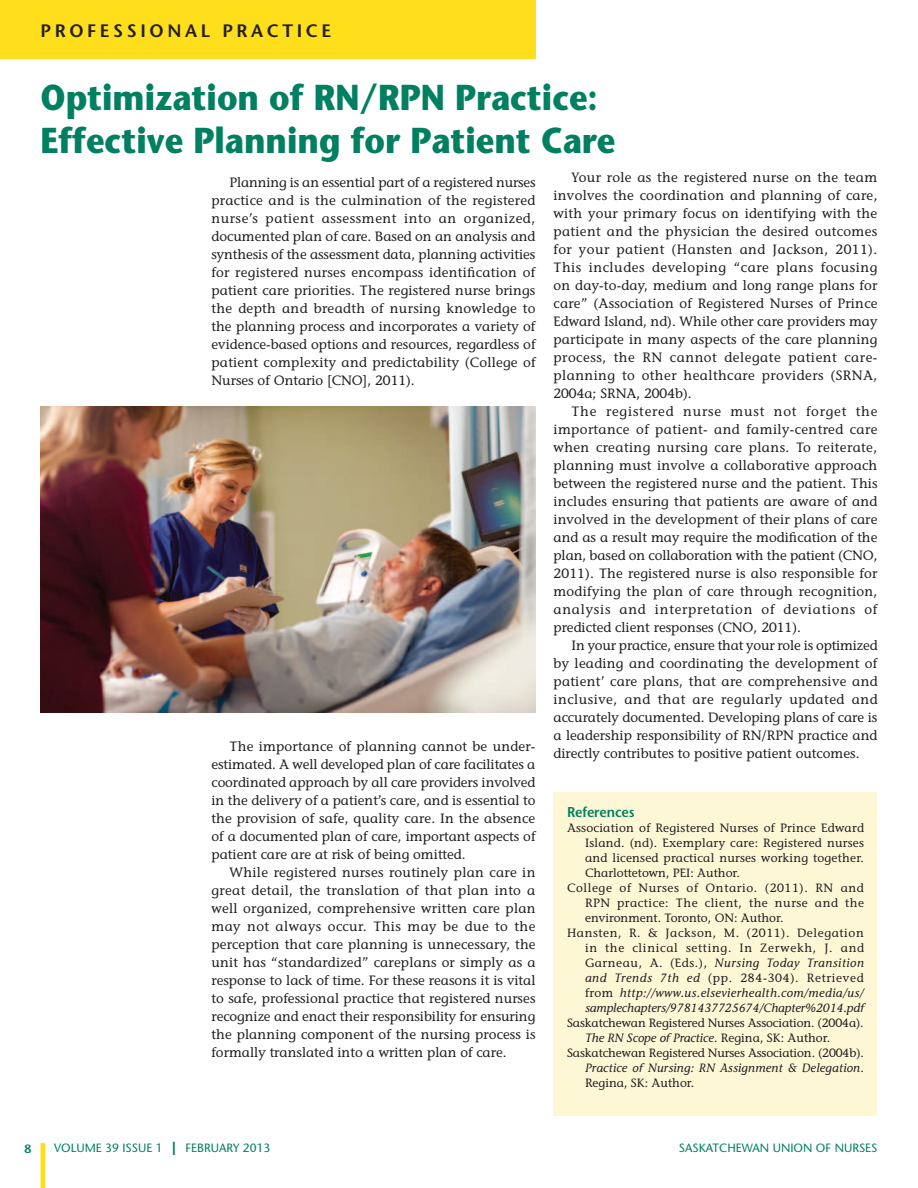
<style>
.page{position:relative;width:918px;height:1188px;background:#fff}
.page>*{position:absolute;margin:0;border:0;box-sizing:border-box;transform-origin:0 0}
.head{font:700 36px/43.2px "Stone Sans";color:#008061;scale:.9 1}
.t1{font:600 18px "Stone Sans";letter-spacing:.2em;color:#231f20}
.text{font:600 14.25px "Stone Sans";letter-spacing:-.01em;color:#008061;scale:.95 1}
.text-2{font:13.5px/18px "Stone Informal";color:#231f20;text-align:justify}
.indent{font:12px/15px "Stone Informal";color:#231f20;text-align:justify}
.indent-2{font:italic 12px/15px "Stone Informal";color:#231f20;text-align:justify}
.t2{font:12px "Stone Sans";color:#008061}
.t3{font:600 12px "Stone Sans";color:#008061}
.s1{font-style:normal}
.s2{font-style:italic}
.s3{font-weight:700;font-size:18px}
</style>
<div class="page">
<div style="left:40px;top:1143px;width:5px;height:45px;background:#ffdf1b"></div>
<div style="left:0;top:0;width:536px;height:58px;background:#ffdf1b"></div>
<img style="left:40px;top:407px;width:496px;height:306px">
<div style="left:554px;top:792px;width:324px;height:324px;background:#fef7d6"></div>
<p class="t1" style="left:40px;top:19px;width:292px">PROFESSIONAL PRACTICE</p>
<p class="head" style="left:40px;top:75px;width:640px">Optimization of RN/RPN Practice:<br>Effective Planning for Patient Care</p>
<p class="text-2" style="left:212px;top:173px;width:326px;text-indent:18px">Planning is an essential part of a registered nurses practice and is the culmination of the registered nurse’s patient assessment into an organized, documented plan of care. Based on an analysis and synthesis of the assessment data, planning activities for registered nurses encompass identification of patient care priorities. The registered nurse brings the depth and breadth of nursing knowledge to the planning process and incorporates a variety of evidence-based options and resources, regardless of patient complexity and predictability (College of Nurses of Ontario [CNO], 2011).</p>
<p class="text-2" style="left:554px;top:168px;width:326px;text-indent:18px">Your role as the registered nurse on the team involves the coordination and planning of care, with your primary focus on identifying with the patient and the physician the desired outcomes for your patient (Hansten and Jackson, 2011).<br>This includes developing “care plans focusing on day-to-day, medium and long range plans for care” (Association of Registered Nurses of Prince Edward Island, nd). While other care providers may participate in many aspects of the care planning process, the RN cannot delegate patient care&shy;planning to other healthcare providers (SRNA, 2004a; SRNA, 2004b).</p>
<p class="text-2" style="left:554px;top:402px;width:326px;text-indent:18px">The registered nurse must not forget the importance of patient- and family-centred care when creating nursing care plans. To reiterate, planning must involve a collaborative approach between the registered nurse and the patient. This includes ensuring that patients are aware of and involved in the development of their plans of care and as a result may require the modification of the plan, based on collaboration with the patient (CNO, 2011). The registered nurse is also responsible for modifying the plan of care through recognition, analysis and interpretation of deviations of predicted client responses (CNO, 2011).</p>
<p class="text-2" style="left:554px;top:636px;width:326px;text-indent:18px">In your practice, ensure that your role is optimized by leading and coordinating the development of patient’ care plans, that are comprehensive and inclusive, and that are regularly updated and accurately documented. Developing plans of care is a leadership responsibility of RN/RPN practice and directly contributes to positive patient outcomes.</p>
<p class="text-2" style="left:212px;top:737px;width:326px;text-indent:18px">The importance of planning cannot be under&shy;estimated. A well developed plan of care facilitates a coordinated approach by all care providers involved in the delivery of a patient’s care, and is essential to the provision of safe, quality care. In the absence of a documented plan of care, important aspects of patient care are at risk of being omitted.</p>
<p class="text-2" style="left:212px;top:863px;width:326px;text-indent:18px">While registered nurses routinely plan care in great detail, the translation of that plan into a well organized, comprehensive written care plan may not always occur. This may be due to the perception that care planning is unnecessary, the unit has “standardized” careplans or simply as a response to lack of time. For these reasons it is vital to safe, professional practice that registered nurses recognize and enact their responsibility for ensuring the planning component of the nursing process is formally translated into a written plan of care.</p>
<p class="text" style="left:567px;top:803px;width:73px">References</p>
<p class="indent" style="left:585px;top:820px;width:281px;text-indent:-18px">Association of Registered Nurses of Prince Edward Island. (nd). Exemplary care: Registered nurses and licensed practical nurses working together.<br>Charlottetown, PEI: Author.</p>
<p class="indent" style="left:585px;top:880px;width:281px;text-indent:-18px">College of Nurses of Ontario. (2011). RN and RPN practice: The client, the nurse and the environment. Toronto, ON: Author.</p>
<p class="indent-2" style="left:585px;top:925px;width:281px;text-indent:-18px"><span class="s1">Hansten, R. &amp; Jackson, M. (2011). Delegation in the clinical setting. In Zerwekh, J. and Garneau, A. (Eds.),</span> Nursing Today Transition and Trends 7th ed <span class="s1">(pp. 284-304). Retrieved from</span> http://www.us.elsevierhealth.com/media/us/ samplechapters/9781437725674/Chapter%2014.pdf</p>
<p class="indent" style="left:585px;top:1015px;width:280px;text-indent:-18px">Saskatchewan Registered Nurses Association. (2004a).<br><span class="s2">The RN Scope of Practice</span>. Regina, SK: Author.</p>
<p class="indent" style="left:585px;top:1045px;width:281px;text-indent:-18px">Saskatchewan Registered Nurses Association. (2004b).<br><span class="s2">Practice of Nursing: RN Assignment &amp; Delegation</span>.<br>Regina, SK: Author.</p>
<p class="t3" style="left:25px;top:1141px;width:8px">8</p>
<p class="t2" style="left:54px;top:1141px;width:218px">VOLUME 39 ISSUE 1 <span class="s3">|</span> FEBRUARY 2013</p>
<p class="t2" style="left:679px;top:1141px;width:200px">SASKATCHEWAN UNION OF NURSES</p>
</div>
